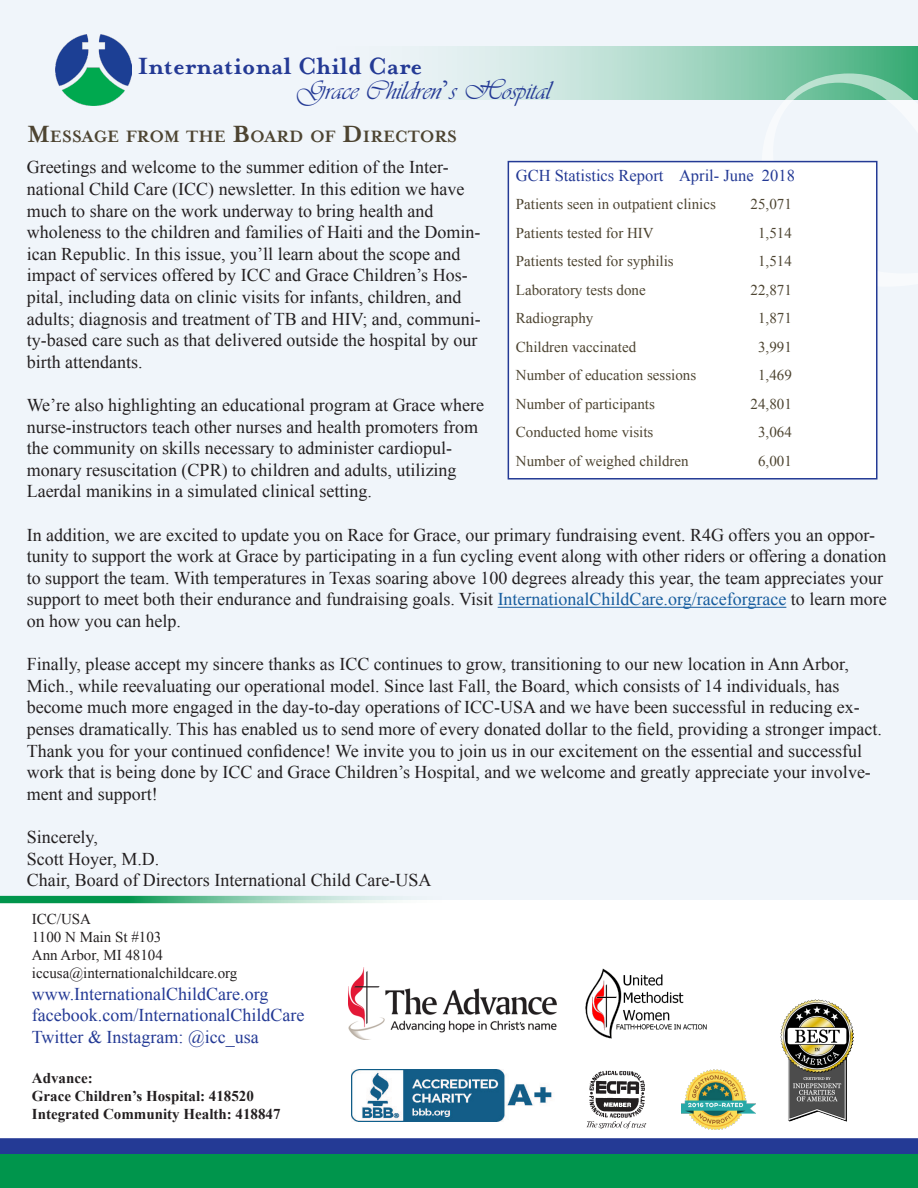
<style>
.page{position:relative;width:918px;height:1188px;background:#fff}
.page>*{position:absolute;margin:0;border:0;box-sizing:border-box;transform-origin:0 0}
.t1{font:27px "Vivante";color:#243a95}
.t2{font:700 27px "Mrs Eaves OT";color:#243a95}
.Body_Heads{font:700 18.9px "Mrs Eaves OT";color:#4d4431}
.t3{font:18px/21.6px "Times New Roman";color:#231f20}
.t4{font:18px "Times New Roman";color:#243a95}
.t5{font:16.5px "Times New Roman";color:#243a95}
.t6{font:15px "Times New Roman";color:#4d4431}
.t7{font:15px "Times New Roman";color:#231f20}
.t8{font:700 15px "Times New Roman";color:#231f20}
.s1{font-family:"Times New Roman"}
.s2{font-size:27px}
.s3{color:#175d9e}
</style>
<div class="page">
<div style="left:0;top:0;width:918px;height:900px;background:#f0f5fa"></div>
<svg style="left:438px;top:46px;width:324px;height:54px"></svg>
<div style="left:0;top:1139px;width:918px;height:49px;background:#243a95"></div>
<div style="left:0;top:1154px;width:918px;height:34px;background:#00954c"></div>
<svg style="left:0;top:896px;width:394px;height:7px"></svg>
<svg style="left:762px;top:46px;width:156px;height:115px"></svg>
<img style="left:682px;top:1069px;width:73px;height:61px">
<img style="left:585px;top:969px;width:122px;height:69px">
<img style="left:586px;top:1070px;width:61px;height:59px">
<img style="left:351px;top:1070px;width:201px;height:52px">
<img style="left:348px;top:968px;width:209px;height:71px">
<img style="left:780px;top:1000px;width:74px;height:122px">
<img style="left:56px;top:35px;width:75px;height:70px">
<hr style="left:498px;top:607px;width:288px;height:1px;background:#175d9e">
<div style="left:508px;top:162px;width:369px;height:317px;background:#fff"></div>
<div style="left:508px;top:161px;width:370px;height:319px;border:2px solid #243a95"></div>
<p class="t2" style="left:138px;top:52px;width:286px">International Child Care</p>
<p class="t1" style="left:296px;top:78px;width:255px">Grace Children<span class="s1">’</span>s Hospital</p>
<p class="Body_Heads" style="left:27px;top:127px;width:429px"><span class="s2">M</span>ESSAGE FROM THE <span class="s2">B</span>OARD OF <span class="s2">D</span> IRECTORS</p>
<p class="t3" style="left:27px;top:156px;width:456px">Greetings and welcome to the summer edition of the Inter&shy;national Child Care (ICC) newsletter. In this edition we have much to share on the work underway to bring health and wholeness to the children and families of Haiti and the Domin&shy;ican Republic. In this issue, you’ll learn about the scope and impact of services offered by ICC and Grace Children’s Hos&shy;pital, including data on clinic visits for infants, children, and adults; diagnosis and treatment of TB and HIV; and, communi&shy;ty-based care such as that delivered outside the hospital by our birth attendants.</p>
<p class="t3" style="left:27px;top:394px;width:459px">We’re also highlighting an educational program at Grace where nurse-instructors teach other nurses and health promoters from the community on skills necessary to administer cardiopul&shy;monary resuscitation (CPR) to children and adults, utilizing Laerdal manikins in a simulated clinical setting.</p>
<p class="t3" style="left:27px;top:523px;width:862px">In addition, we are excited to update you on Race for Grace, our primary fundraising event. R4G offers you an oppor&shy;tunity to support the work at Grace by participating in a fun cycling event along with other riders or offering a donation to support the team. With temperatures in Texas soaring above 100 degrees already this year, the team appreciates your support to meet both their endurance and fundraising goals. Visit <span class="s3">InternationalChildCare.org/raceforgrace</span> to learn more on how you can help.</p>
<p class="t3" style="left:27px;top:653px;width:824px">Finally, please accept my sincere thanks as ICC continues to grow, transitioning to our new location in Ann Arbor,<br>Mich., while reevaluating our operational model. Since last Fall, the Board, which consists of 14 individuals, has</p>
<p class="t3" style="left:27px;top:696px;width:857px">become much more engaged in the day-to-day operations of ICC-USA and we have been successful in reducing ex&shy;penses dramatically. This has enabled us to send more of every donated dollar to the field, providing a stronger impact.</p>
<p class="t3" style="left:27px;top:739px;width:846px">Thank you for your continued confidence! We invite you to join us in our excitement on the essential and successful work that is being done by ICC and Grace Children’s Hospital, and we welcome and greatly appreciate your involve&shy;ment and support!</p>
<p class="t3" style="left:27px;top:826px;width:406px">Sincerely,<br>Scott Hoyer, M.D.<br>Chair, Board of Directors International Child Care-USA</p>
<p class="t5" style="left:516px;top:164px;width:281px">GCH Statistics Report April- June 2018</p>
<p class="t6" style="left:516px;top:194px;width:201px">Patients seen in outpatient clinics</p>
<p class="t6" style="left:751px;top:194px;width:43px">25,071</p>
<p class="t6" style="left:516px;top:222px;width:139px">Patients tested for HIV</p>
<p class="t6" style="left:758px;top:222px;width:35px">1,514</p>
<p class="t6" style="left:516px;top:251px;width:159px">Patients tested for syphilis</p>
<p class="t6" style="left:758px;top:251px;width:35px">1,514</p>
<p class="t6" style="left:516px;top:279px;width:131px">Laboratory tests done</p>
<p class="t6" style="left:751px;top:279px;width:43px">22,871</p>
<p class="t6" style="left:516px;top:308px;width:79px">Radiography</p>
<p class="t6" style="left:758px;top:308px;width:35px">1,871</p>
<p class="t6" style="left:516px;top:336px;width:122px">Children vaccinated</p>
<p class="t6" style="left:758px;top:336px;width:35px">3,991</p>
<p class="t6" style="left:516px;top:365px;width:182px">Number of education sessions</p>
<p class="t6" style="left:758px;top:365px;width:35px">1,469</p>
<p class="t6" style="left:516px;top:393px;width:141px">Number of participants</p>
<p class="t6" style="left:751px;top:393px;width:43px">24,801</p>
<p class="t6" style="left:516px;top:422px;width:139px">Conducted home visits</p>
<p class="t6" style="left:758px;top:422px;width:35px">3,064</p>
<p class="t6" style="left:516px;top:450px;width:174px">Number of weighed children</p>
<p class="t6" style="left:758px;top:450px;width:35px">6,001</p>
<p class="t7" style="left:32px;top:909px;width:61px">ICC/USA</p>
<p class="t7" style="left:32px;top:927px;width:131px">1100 N Main St #103</p>
<p class="t7" style="left:32px;top:945px;width:133px">Ann Arbor, MI 48104</p>
<p class="t7" style="left:32px;top:963px;width:207px">iccusa@internationalchildcare.org</p>
<p class="t4" style="left:32px;top:982px;width:238px">www.InternationalChildCare.org</p>
<p class="t4" style="left:32px;top:1003px;width:274px">facebook.com/InternationalChildCare</p>
<p class="t4" style="left:32px;top:1025px;width:228px">Twitter &amp; Instagram: @icc_usa</p>
<p class="t8" style="left:32px;top:1067px;width:62px">Advance:</p>
<p class="t8" style="left:32px;top:1085px;width:224px">Grace Children’s Hospital: 418520</p>
<p class="t8" style="left:32px;top:1103px;width:250px">Integrated Community Health: 418847</p>
</div>
